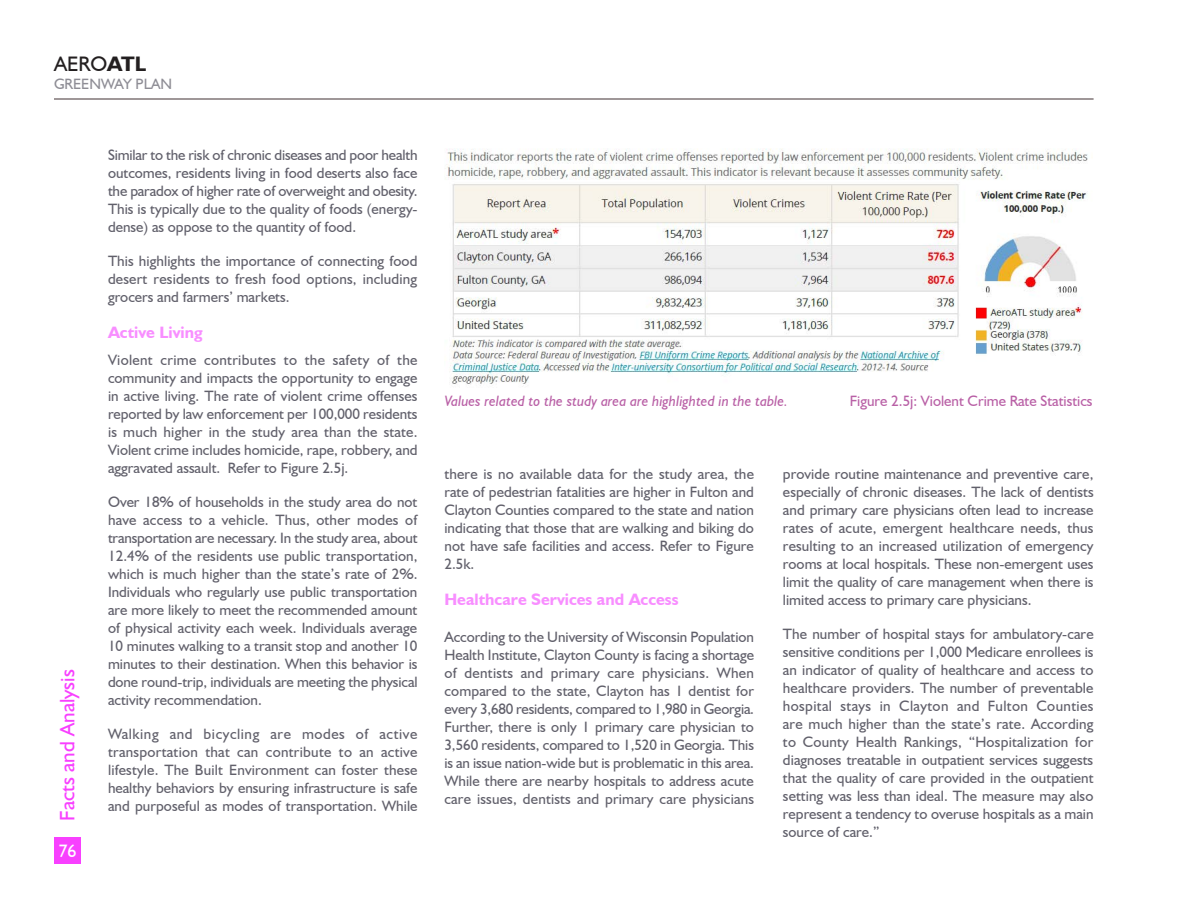
<style>
.page{position:relative;width:1188px;height:918px;background:#fff}
.page>*{position:absolute;margin:0;border:0;box-sizing:border-box;transform-origin:0 0}
.t1{font:21px "Humanist 521 BT";color:#f840ff}
.t2{font:21px "Humanist 521 BT";color:#231f20}
.t3{font:18px "Humanist 521 BT";color:#fff}
.Headings_2{font:700 16.5px "Humanist 521 BT";color:#f88eff}
.Headings_1{font:15px/18px "Humanist 521 BT";color:#61606b;text-align:justify}
.Captions{font:italic 15px "Humanist 521 BT";color:#b960a6}
.Captions-2{font:15px "Humanist 521 BT";color:#b960a6}
.t4{font:15px "Humanist 521 BT";color:#8e8d95}
.s1{font-weight:700}
</style>
<div class="page">
<div style="left:54px;top:837px;width:27px;height:27px;background:#f840ff"></div>
<hr style="left:54px;top:99px;width:1040px;height:1px;background:#807677">
<img style="left:445px;top:148px;width:643px;height:236px">
<h1 class="t2" style="left:54px;top:51px;width:94px">AERO<span class="s1">ATL</span></h1>
<p class="t4" style="left:54px;top:75px;width:120px">GREENWAY PLAN</p>
<h1 class="t1" style="left:54px;top:820px;width:153px;rotate:-90deg">Facts and Analysis</h1>
<p class="t3" style="left:58px;top:839px;width:23px">7676</p>
<p class="Headings_1" style="left:108px;top:145px;width:311px">Similar to the risk of chronic diseases and poor health outcomes, residents living in food deserts also face the paradox of higher rate of overweight and obesity.<br>This is typically due to the quality of foods (energy&shy;dense) as oppose to the quantity of food.</p>
<p class="Headings_1" style="left:108px;top:252px;width:311px">This highlights the importance of connecting food desert residents to fresh food options, including grocers and farmers’ markets.</p>
<p class="Headings_2" style="left:108px;top:322px;width:96px">Active Living</p>
<p class="Headings_1" style="left:108px;top:350px;width:311px">Violent crime contributes to the safety of the community and impacts the opportunity to engage in active living. The rate of violent crime offenses reported by law enforcement per 100,000 residents is much higher in the study area than the state.<br>Violent crime includes homicide, rape, robbery, and aggravated assault. Refer to Figure 2.5j.</p>
<p class="Headings_1" style="left:108px;top:493px;width:311px">Over 18% of households in the study area do not have access to a vehicle. Thus, other modes of transportation are necessary. In the study area, about 12.4% of the residents use public transportation, which is much higher than the state’s rate of 2%.<br>Individuals who regularly use public transportation are more likely to meet the recommended amount of physical activity each week. Individuals average 10 minutes walking to a transit stop and another 10 minutes to their destination. When this behavior is done round-trip, individuals are meeting the physical activity recommendation.</p>
<p class="Headings_1" style="left:108px;top:725px;width:311px">Walking and bicycling are modes of active transportation that can contribute to an active lifestyle. The Built Environment can foster these healthy behaviors by ensuring infrastructure is safe and purposeful as modes of transportation. While</p>
<p class="Captions" style="left:444px;top:392px;width:345px">Values related to the study area are highlighted in the table.</p>
<p class="Captions-2" style="left:850px;top:392px;width:244px">Figure 2.5j: Violent Crime Rate Statistics</p>
<p class="Headings_1" style="left:444px;top:465px;width:311px">there is no available data for the study area, the rate of pedestrian fatalities are higher in Fulton and Clayton Counties compared to the state and nation indicating that those that are walking and biking do not have safe facilities and access. Refer to Figure 2.5k.</p>
<p class="Headings_2" style="left:444px;top:589px;width:236px">Healthcare Services and Access</p>
<p class="Headings_1" style="left:444px;top:628px;width:311px">According to the University of Wisconsin Population Health Institute, Clayton County is facing a shortage of dentists and primary care physicians. When compared to the state, Clayton has 1 dentist for every 3,680 residents, compared to 1,980 in Georgia.<br>Further, there is only 1 primary care physician to 3,560 residents, compared to 1,520 in Georgia. This is an issue nation-wide but is problematic in this area.<br>While there are nearby hospitals to address acute care issues, dentists and primary care physicians</p>
<p class="Headings_1" style="left:783px;top:465px;width:312px">provide routine maintenance and preventive care, especially of chronic diseases. The lack of dentists and primary care physicians often lead to increase rates of acute, emergent healthcare needs, thus resulting to an increased utilization of emergency rooms at local hospitals. These non-emergent uses limit the quality of care management when there is limited access to primary care physicians.</p>
<p class="Headings_1" style="left:783px;top:625px;width:312px">The number of hospital stays for ambulatory-care sensitive conditions per 1,000 Medicare enrollees is an indicator of quality of healthcare and access to healthcare providers. The number of preventable hospital stays in Clayton and Fulton Counties are much higher than the state’s rate. According to County Health Rankings, “Hospitalization for diagnoses treatable in outpatient services suggests that the quality of care provided in the outpatient setting was less than ideal. The measure may also represent a tendency to overuse hospitals as a main source of care.”</p>
</div>
